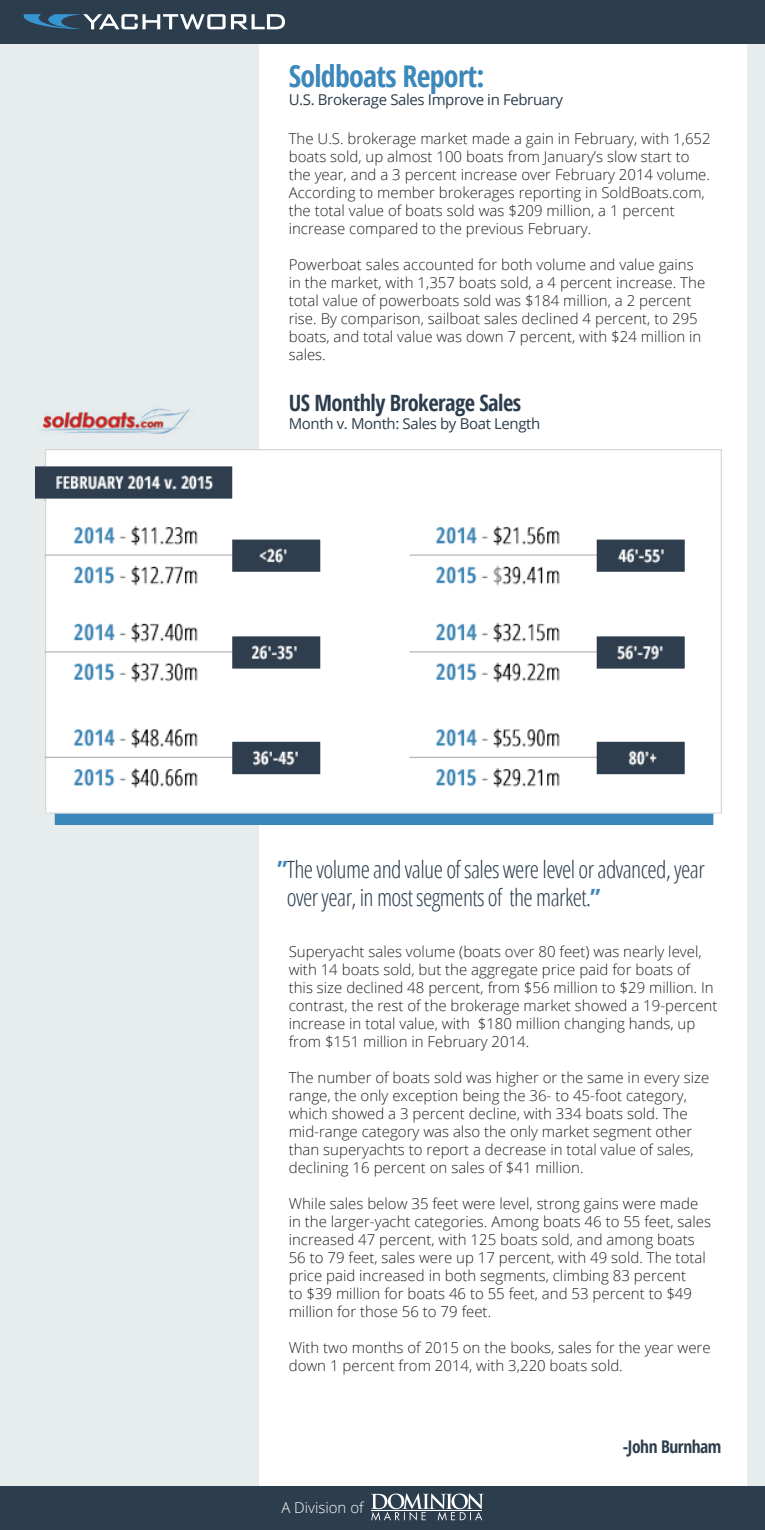
<style>
.page{position:relative;width:765px;height:1530px;background:#fff}
.page>*{position:absolute;margin:0;border:0;box-sizing:border-box;transform-origin:0 0}
.t1{font:700 condensed 30px "Open Sans";letter-spacing:-.025em;color:#3d88ba}
.t2{font:300 condensed 23.75px/28.5px "Open Sans";letter-spacing:-.025em;color:#2c3d4d}
.t3{font:700 condensed 22.5px "Open Sans";letter-spacing:-.025em;color:#2c3d4d}
.t4{font:700 condensed 17.5px "Open Sans";letter-spacing:-.025em;color:#2c3d4d}
.t5{font:300 15px/18px "Open Sans";color:#231f20}
.t6{font:15px "Open Sans";letter-spacing:-.025em;color:#2c3d4d}
.t7{font:300 15px "Open Sans";color:#fff}
.s1{font-weight:700;color:#3d88ba}
</style>
<div class="page">
<div style="left:0;top:22px;width:765px;height:1478px;background:#e6edec"></div>
<div style="left:260px;top:0;width:487px;height:1500px;background:#fff"></div>
<div style="left:0;top:0;width:765px;height:44px;background:#2c3d4d"></div>
<div style="left:0;top:1487px;width:765px;height:43px;background:#2c3d4d"></div>
<img style="left:36px;top:449px;width:686px;height:375px">
<svg style="left:24px;top:14px;width:261px;height:15px"></svg>
<svg style="left:371px;top:1493px;width:113px;height:28px"></svg>
<img style="left:41px;top:408px;width:149px;height:26px">
<p class="t1" style="left:289px;top:55px;width:197px">Soldboats Report:</p>
<p class="t6" style="left:289px;top:89px;width:276px">U.S. Brokerage Sales Improve in February</p>
<p class="t5" style="left:289px;top:129px;width:423px">The U.S. brokerage market made a gain in February, with 1,652 boats sold, up almost 100 boats from January’s slow start to the year, and a 3 percent increase over February 2014 volume.<br>According to member brokerages reporting in SoldBoats.com, the total value of boats sold was $209 million, a 1 percent increase compared to the previous February.</p>
<p class="t5" style="left:289px;top:255px;width:418px">Powerboat sales accounted for both volume and value gains in the market, with 1,357 boats sold, a 4 percent increase. The total value of powerboats sold was $184 million, a 2 percent rise. By comparison, sailboat sales declined 4 percent, to 295 boats, and total value was down 7 percent, with $24 million in sales.</p>
<p class="t3" style="left:289px;top:387px;width:234px">US Monthly Brokerage Sales</p>
<p class="t6" style="left:289px;top:413px;width:253px">Month v. Month: Sales by Boat Length</p>
<p class="t2" style="left:287px;top:854px;width:420px;text-indent:-9px"><span class="s1">”</span>The volume and value of sales were level or advanced, year over year, in most segments of the market.<span class="s1">”</span></p>
<p class="t5" style="left:289px;top:942px;width:430px">Superyacht sales volume (boats over 80 feet) was nearly level, with 14 boats sold, but the aggregate price paid for boats of this size declined 48 percent, from $56 million to $29 million. In contrast, the rest of the brokerage market showed a 19-percent increase in total value, with $180 million changing hands, up from $151 million in February 2014.</p>
<p class="t5" style="left:289px;top:1068px;width:422px">The number of boats sold was higher or the same in every size range, the only exception being the 36- to 45-foot category, which showed a 3 percent decline, with 334 boats sold. The mid-range category was also the only market segment other than superyachts to report a decrease in total value of sales, declining 16 percent on sales of $41 million.</p>
<p class="t5" style="left:289px;top:1194px;width:424px">While sales below 35 feet were level, strong gains were made in the larger-yacht categories. Among boats 46 to 55 feet, sales increased 47 percent, with 125 boats sold, and among boats 56 to 79 feet, sales were up 17 percent, with 49 sold. The total price paid increased in both segments, climbing 83 percent<br>to $39 million for boats 46 to 55 feet, and 53 percent to $49 million for those 56 to 79 feet.</p>
<p class="t5" style="left:289px;top:1338px;width:423px">With two months of 2015 on the books, sales for the year were down 1 percent from 2014, with 3,220 boats sold.</p>
<p class="t7" style="left:281px;top:1497px;width:84px">A Division of</p>
<p class="t4" style="left:623px;top:1435px;width:100px">-John Burnham</p>
</div>
